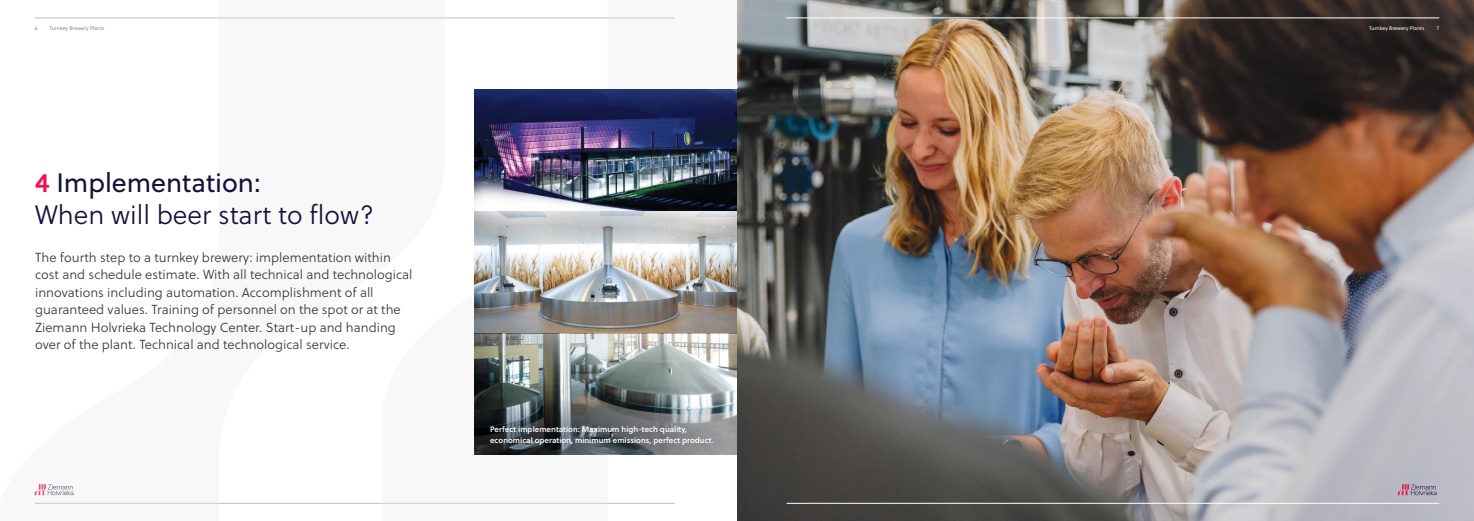
<style>
.page{position:relative;width:1474px;height:521px;background:#fff}
.page>*{position:absolute;margin:0;border:0;box-sizing:border-box;transform-origin:0 0}
.t1{font:26.6px "Soleil Lt";color:#13113d}
.t2{font:26.6px "Soleil";color:#13113d}
.t3{font:13.12px/17.5px "Soleil Lt";color:#393535}
.t4{font:7.88px/11.4px "Soleil Sb";color:#fff}
.t5{font:5.25px "Soleil";color:#8c8c8e}
.t6{font:5.25px "Soleil";color:#fff}
.s1{font-family:"Soleil Sb";color:#ef1150}
</style>
<div class="page">
<svg style="left:34px;top:17px;width:347px;height:487px"></svg>
<svg style="left:381px;top:17px;width:356px;height:487px"></svg>
<img style="left:475px;top:90px;width:262px;height:300px">
<svg style="left:475px;top:390px;width:262px;height:65px;background:#5f6567"></svg>
<img style="left:737px;top:0;width:736px;height:521px">
<hr style="left:786px;top:18px;width:653px;height:1px;background:#fff">
<hr style="left:786px;top:503px;width:653px;height:1px;background:#fff">
<svg style="left:1397px;top:484px;width:42px;height:11px"></svg>
<p class="t5" style="left:35px;top:24px;width:4px">6</p>
<p class="t5" style="left:49px;top:24px;width:57px">Turnkey Brewery Plants</p>
<h1 class="t2" style="left:35px;top:163px;width:227px"><span class="s1">4</span> Implementation:</h1>
<h1 class="t1" style="left:35px;top:196px;width:340px">When will beer start to flow?</h1>
<p class="t3" style="left:35px;top:248px;width:379px">The fourth step to a turnkey brewery: implementation within cost and schedule estimate. With all technical and technological innovations including automation. Accomplishment of all guaranteed values. Training of personnel on the spot or at the Ziemann Holvrieka Technology Center. Start-up and handing over of the plant. Technical and technological service.</p>
<p class="t4" style="left:490px;top:423px;width:225px">Perfect implementation: Maximum high-tech quality, economical operation, minimum emissions, perfect product.</p>
<p class="t6" style="left:1369px;top:24px;width:57px">Turnkey Brewery Plants</p>
<p class="t6" style="left:1436px;top:24px;width:4px">7</p>
</div>
